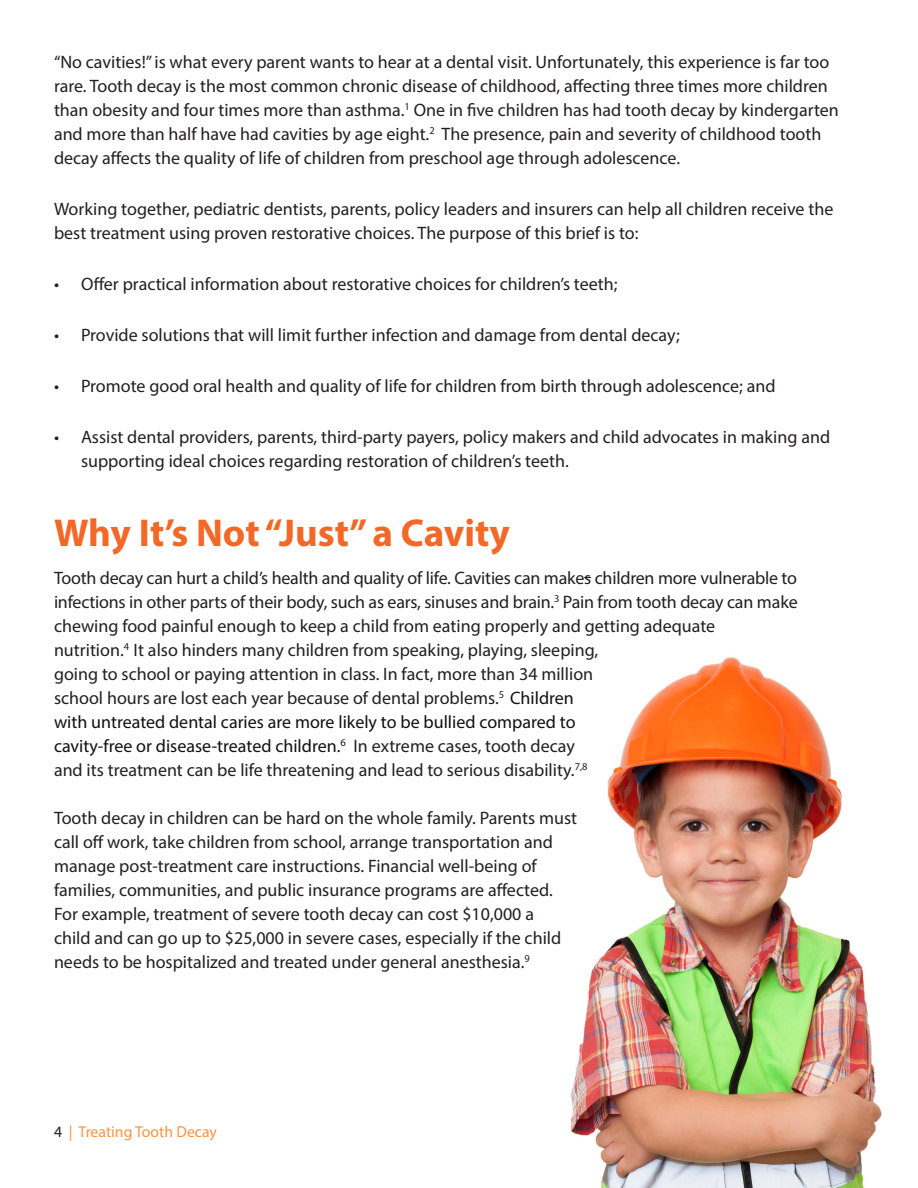
<style>
.page{position:relative;width:918px;height:1188px;background:#fff}
.page>*{position:absolute;margin:0;border:0;box-sizing:border-box;transform-origin:0 0}
.t1{font:700 39px "Myriad Pro";color:#f36827}
.t2{font:18px/24px "Myriad Pro";color:#231f20}
.t3{font:15.75px "Myriad Pro";color:#ff9240}
.s1{color:#111}
.s2{color:#231f20}
</style>
<div class="page">
<img style="left:570px;top:657px;width:312px;height:531px">
<p class="t2" style="left:54px;top:49px;width:786px">“No cavities!” is what every parent wants to hear at a dental visit. Unfortunately, this experience is far too rare. Tooth decay is the most common chronic disease of childhood, affecting three times more children than obesity and four times more than asthma.<sup>1</sup> One in five children has had tooth decay by kindergarten and more than half have had cavities by age eight.<sup>2</sup> The presence, pain and severity of childhood tooth decay affects the quality of life of children from preschool age through adolescence.</p>
<p class="t2" style="left:54px;top:196px;width:781px">Working together, pediatric dentists, parents, policy leaders and insurers can help all children receive the best treatment using proven restorative choices. The purpose of this brief is to:</p>
<p class="t2" style="left:54px;top:271px;width:565px">• Offer practical information about restorative choices for children’s teeth;</p>
<p class="t2" style="left:54px;top:322px;width:627px">• Provide solutions that will limit further infection and damage from dental decay;</p>
<p class="t2" style="left:54px;top:373px;width:723px">• Promote good oral health and quality of life for children from birth through adolescence; and</p>
<p class="t2" style="left:81px;top:424px;width:751px;text-indent:-27px">• Assist dental providers, parents, third-party payers, policy makers and child advocates in making and supporting ideal choices regarding restoration of children’s teeth.</p>
<p class="t1" style="left:54px;top:507px;width:458px">Why It’s Not “Just” a Cavity</p>
<p class="t2" style="left:54px;top:565px;width:745px">Tooth decay can hurt a child’s health and quality of life. Cavities can makes children more vulnerable to infections in other parts of their body, such as ears, sinuses and brain.<sup>3</sup> Pain from tooth decay can make chewing food painful enough to keep a child from eating properly and getting adequate<br>nutrition.<sup>4</sup> It also hinders many children from speaking, playing, sleeping,<br>going to school or paying attention in class. In fact, more than 34 million<br>school hours are lost each year because of dental problems.<sup>5</sup> <span class="s1">Children<br>with untreated dental caries are more likely to be bullied compared to<br>cavity-free or disease-treated children.</span><sup>6</sup> In extreme cases, tooth decay<br>and its treatment can be life threatening and lead to serious disability.<sup>7,8</sup></p>
<p class="t2" style="left:54px;top:805px;width:525px">Tooth decay in children can be hard on the whole family. Parents must call off work, take children from school, arrange transportation and manage post-treatment care instructions. Financial well-being of families, communities, and public insurance programs are affected.<br>For example, treatment of severe tooth decay can cost $10,000 a<br>child and can go up to $25,000 in severe cases, especially if the child needs to be hospitalized and treated under general anesthesia.<sup>9</sup></p>
<p class="t3" style="left:54px;top:1122px;width:164px"><span class="s2">4</span> | Treating Tooth Decay</p>
</div>
